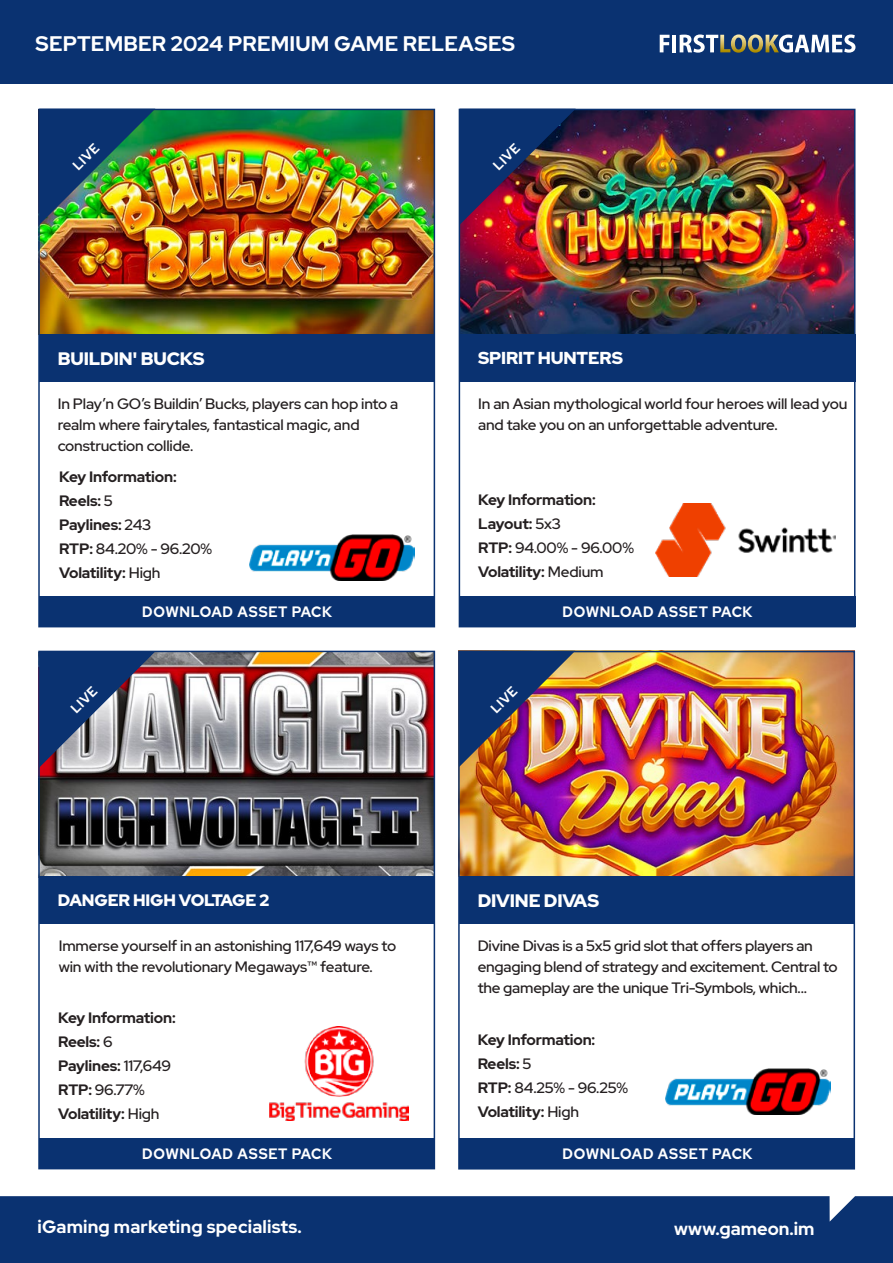
<style>
.page{position:relative;width:893px;height:1263px;background:#fff}
.page>*{position:absolute;margin:0;border:0;box-sizing:border-box;transform-origin:0 0}
.t1{font:700 21px "Red Hat Display";letter-spacing:.01em;color:#fff}
.t2{font:700 18px "Red Hat Display";letter-spacing:.01em;color:#fff}
.t3{font:900 18px "Red Hat Display";letter-spacing:-.01em;color:#fff}
.t4{font:900 17.25px "Red Hat Display";letter-spacing:-.01em;color:#fff}
.t5{font:900 16.5px "Red Hat Display";letter-spacing:-.01em;color:#fff}
.t6{font:500 15px/21px "Red Hat Display";letter-spacing:-.01em;color:#241f20}
.t7{font:700 15px/24px "Red Hat Display";letter-spacing:-.01em;color:#241f20}
.t8{font:700 15px "Red Hat Display";letter-spacing:.05em;color:#fff;scale:.95 1}
.t9{font:700 13.5px "Red Hat Display";color:#fff;scale:.95 1}
.s1{font-weight:500}
</style>
<div class="page">
<img style="left:655px;top:504px;width:181px;height:72px">
<div style="left:0;top:1196px;width:893px;height:67px;background:#0a3271"></div>
<div style="left:0;top:0;width:893px;height:84px;background:#0a3271"></div>
<img style="left:269px;top:1027px;width:140px;height:93px">
<svg style="left:660px;top:35px;width:9px;height:17px"></svg>
<hr style="left:672px;top:35px;width:4px;height:17px;background:#fff">
<svg style="left:680px;top:34px;width:175px;height:19px"></svg>
<img style="left:250px;top:535px;width:165px;height:45px">
<img style="left:665px;top:1069px;width:165px;height:45px">
<img style="left:41px;top:112px;width:391px;height:222px">
<img style="left:41px;top:654px;width:391px;height:222px">
<div style="left:39px;top:596px;width:396px;height:31px;background:#0a3271"></div>
<div style="left:39px;top:334px;width:396px;height:48px;background:#0a3271"></div>
<div style="left:38px;top:109px;width:397px;height:518px;border:2px solid #0a3271"></div>
<div style="left:39px;top:1138px;width:396px;height:31px;background:#0a3271"></div>
<div style="left:39px;top:876px;width:396px;height:48px;background:#0a3271"></div>
<div style="left:38px;top:651px;width:397px;height:518px;border:2px solid #0a3271"></div>
<img style="left:39px;top:109px;width:116px;height:116px">
<svg style="left:39px;top:651px;width:116px;height:116px;background:#5c6c8e"></svg>
<img style="left:462px;top:112px;width:390px;height:222px">
<div style="left:460px;top:596px;width:395px;height:31px;background:#0a3271"></div>
<div style="left:460px;top:334px;width:395px;height:48px;background:#0a3271"></div>
<div style="left:459px;top:109px;width:396px;height:518px;border:2px solid #0a3271"></div>
<img style="left:460px;top:109px;width:116px;height:116px">
<img style="left:461px;top:654px;width:391px;height:222px">
<div style="left:459px;top:1138px;width:396px;height:31px;background:#0a3271"></div>
<div style="left:459px;top:876px;width:396px;height:48px;background:#0a3271"></div>
<div style="left:458px;top:651px;width:397px;height:518px;border:2px solid #0a3271"></div>
<img style="left:459px;top:651px;width:116px;height:116px">
<h1 class="t1" style="left:36px;top:30px;width:481px">SEPTEMBER 2024 PREMIUM GAME RELEASES</h1>
<p class="t9" style="left:69px;top:162px;width:34px;rotate:-45deg">LIVE</p>
<p class="t9" style="left:489px;top:162px;width:34px;rotate:-45deg">LIVE</p>
<p class="t3" style="left:58px;top:347px;width:148px">BUILDIN' BUCKS</p>
<p class="t4" style="left:478px;top:347px;width:146px">SPIRIT HUNTERS</p>
<p class="t6" style="left:58px;top:393px;width:342px">In Play’n GO’s Buildin’ Bucks, players can hop into a realm where fairytales, fantastical magic, and construction collide.</p>
<p class="t6" style="left:478px;top:393px;width:371px">In an Asian mythological world four heroes will lead you and take you on an unforgettable adventure.</p>
<p class="t7" style="left:59px;top:465px;width:155px">Key Information:<br>Reels: <span class="s1">5<br></span>Paylines: <span class="s1">243<br></span>RTP: <span class="s1">84.20% - 96.20%<br></span>Volatility: <span class="s1">High</span></p>
<p class="t7" style="left:478px;top:488px;width:157px">Key Information:<br>Layout: <span class="s1">5x3<br></span>RTP: <span class="s1">94.00% - 96.00%<br></span>Volatility: <span class="s1">Medium</span></p>
<p class="t8" style="left:142px;top:602px;width:201px">DOWNLOAD ASSET PACK</p>
<p class="t8" style="left:563px;top:602px;width:201px">DOWNLOAD ASSET PACK</p>
<p class="t9" style="left:67px;top:704px;width:34px;rotate:-45deg">LIVE</p>
<p class="t9" style="left:487px;top:704px;width:34px;rotate:-45deg">LIVE</p>
<p class="t5" style="left:58px;top:889px;width:213px">DANGER HIGH VOLTAGE 2</p>
<p class="t3" style="left:478px;top:889px;width:123px">DIVINE DIVAS</p>
<p class="t6" style="left:59px;top:935px;width:339px">Immerse yourself in an astonishing 117,649 ways to win with the revolutionary Megaways™ feature.</p>
<p class="t6" style="left:478px;top:935px;width:362px">Divine Divas is a 5x5 grid slot that offers players an engaging blend of strategy and excitement. Central to the gameplay are the unique Tri-Symbols, which...</p>
<p class="t7" style="left:58px;top:1006px;width:119px">Key Information:<br>Reels: <span class="s1">6<br></span>Paylines: <span class="s1">117,649<br></span>RTP: <span class="s1">96.77%<br></span>Volatility: <span class="s1">High</span></p>
<p class="t7" style="left:478px;top:1027px;width:152px">Key Information:<br>Reels: <span class="s1">5<br></span>RTP: <span class="s1">84.25% - 96.25%<br></span>Volatility: <span class="s1">High</span></p>
<p class="t8" style="left:142px;top:1144px;width:201px">DOWNLOAD ASSET PACK</p>
<p class="t8" style="left:563px;top:1144px;width:201px">DOWNLOAD ASSET PACK</p>
<p class="t8" style="left:565px;top:1145px;width:201px">DOWNLOAD ASSET PACK</p>
<p class="t8" style="left:145px;top:1145px;width:201px">DOWNLOAD ASSET PACK</p>
<p class="t2" style="left:37px;top:1215px;width:266px">iGaming marketing specialists.</p>
<p class="t2" style="left:674px;top:1217px;width:142px">www.gameon.im</p>
</div>
